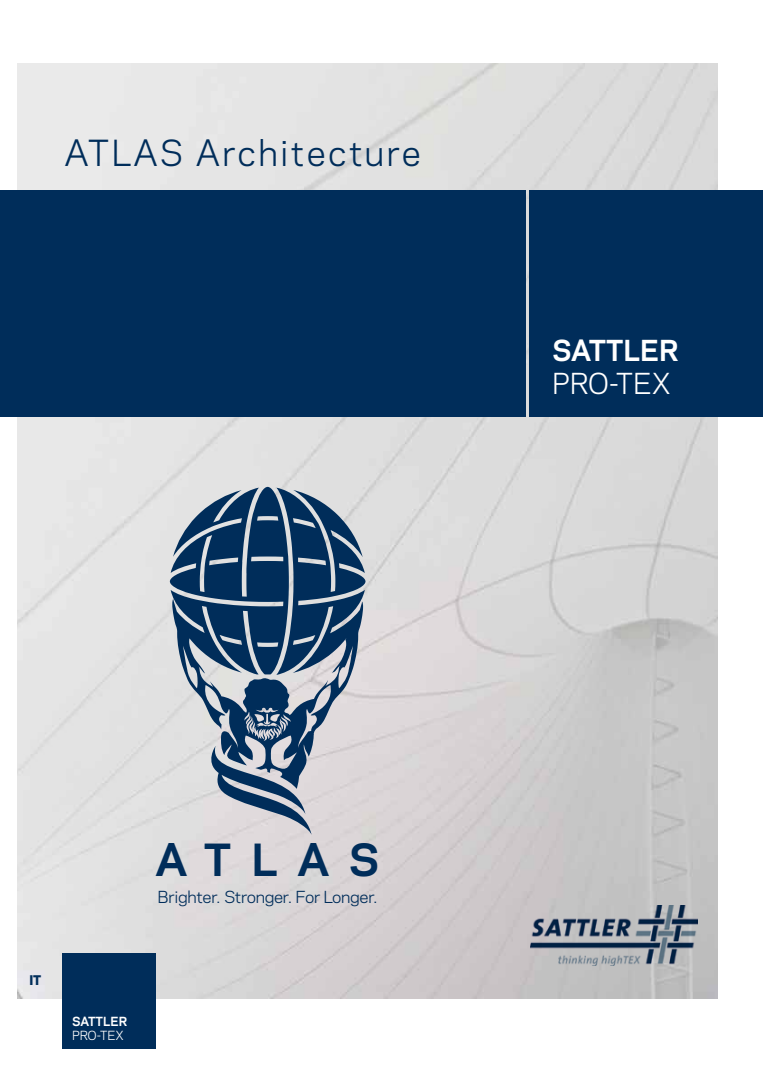
<style>
.page{position:relative;width:780px;height:1088px;background:#fff}
.page>*{position:absolute;margin:0;border:0;box-sizing:border-box;transform-origin:0 0}
.t1{font:700 41.5px "Galaxie Polaris";letter-spacing:.455em;color:#002d5a;scale:1.04 1}
.t2{font:33.75px "Galaxie Polaris";letter-spacing:.07em;color:#002d5a}
.t3{font:700 27.12px "Galaxie Polaris";color:#fff}
.t4{font:27.12px "Galaxie Polaris";color:#fff}
.t5{font:15.62px "Galaxie Polaris";letter-spacing:-.02em;color:#002d5a;scale:1.04 1}
.t6{font:800 12.5px "Galaxie Polaris";color:#002d5a}
.t7{font:700 11.88px "Galaxie Polaris";color:#fff}
.t8{font:11.88px "Galaxie Polaris";color:#fff}
</style>
<div class="page">
<img style="left:18px;top:64px;width:699px;height:935px">
<div style="left:0;top:190px;width:526px;height:226px;background:#002d5a"></div>
<div style="left:529px;top:190px;width:234px;height:226px;background:#002d5a"></div>
<svg style="left:170px;top:487px;width:195px;height:348px;background:#75899e"></svg>
<div style="left:63px;top:954px;width:93px;height:95px;background:#002d5a"></div>
<img style="left:530px;top:905px;width:167px;height:60px">
<h2 class="t2" style="left:65px;top:131px;width:358px">ATLAS Architecture</h2>
<h3 class="t3" style="left:552px;top:333px;width:128px">SATTLER</h3>
<h3 class="t4" style="left:552px;top:365px;width:120px">PRO-TEX</h3>
<p class="t6" style="left:29px;top:972px;width:13px">IT</p>
<h1 class="t1" style="left:156px;top:833px;width:217px">ATLAS</h1>
<p class="t5" style="left:157px;top:887px;width:213px">Brighter. Stronger. For Longer.</p>
<p class="t7" style="left:72px;top:1013px;width:57px">SATTLER</p>
<p class="t8" style="left:72px;top:1027px;width:53px">PRO-TEX</p>
</div>
